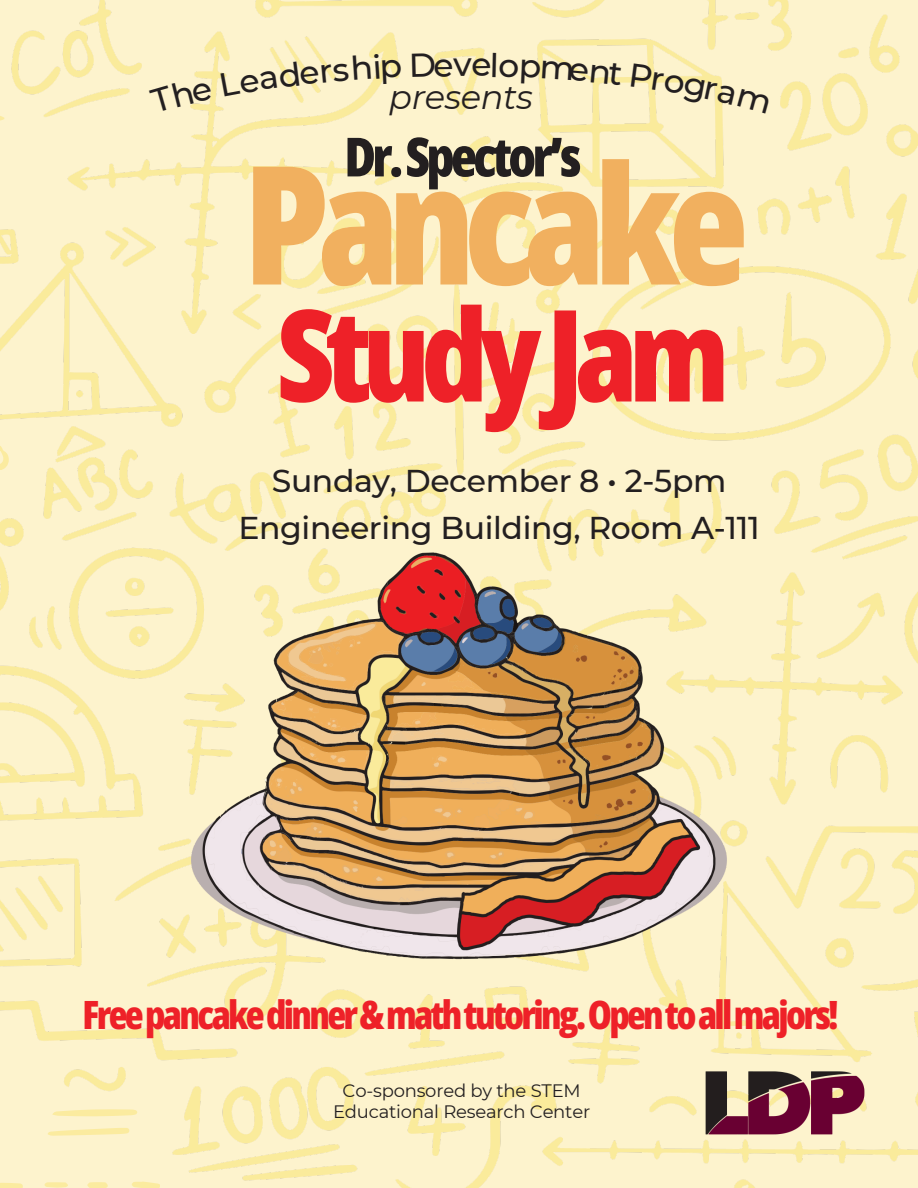
<style>
.page{position:relative;width:918px;height:1188px;background:#fff}
.page>*{position:absolute;margin:0;border:0;box-sizing:border-box;transform-origin:0 0}
.t1{font:800 165px "Open Sans Condensed";letter-spacing:-.07em;color:#f1b05f}
.t2{font:800 127.5px "Open Sans Condensed";letter-spacing:-.07em;color:#ee2128}
.t3{font:800 54px "Open Sans Condensed";letter-spacing:-.07em;color:#231f20}
.t4{font:800 39px "Open Sans Condensed";letter-spacing:-.07em;color:#ee2128}
.t5{font:italic 33.75px "Montserrat";letter-spacing:-.01em;color:#231f20}
.t6{font:500 33px "Montserrat";color:#231f20}
.t7{font:500 31.5px/47.2px "Montserrat";letter-spacing:-.01em;color:#231f20;text-align:center}
.t8{font:18px/21.3px "Montserrat";letter-spacing:-.01em;color:#231f20;text-align:center}
</style>
<div class="page">
<img style="left:0;top:0;width:918px;height:1188px">
<svg style="left:149px;top:79px;width:64px;height:34px;background:#fcf2c8"></svg>
<svg style="left:221px;top:53px;width:181px;height:44px;background:#fcf1c4"></svg>
<svg style="left:493px;top:52px;width:130px;height:34px;background:#fcf1c6"></svg>
<svg style="left:631px;top:63px;width:139px;height:51px;background:#fcf1c4"></svg>
<p class="t6" style="left:409px;top:45px;width:84px;rotate:-1deg">Deve</p>
<h3 class="t5" style="left:389px;top:76px;width:145px">presents</h3>
<h3 class="t3" style="left:344px;top:119px;width:238px">Dr.Spector’s</h3>
<p class="t1" style="left:243px;top:108px;width:506px">Pancake</p>
<p class="t2" style="left:277px;top:265px;width:454px">StudyJam</p>
<p class="t7" style="left:238px;top:457px;width:523px">Sunday, December 8 • 2-5pm<br>Engineering Building, Room A-111</p>
<p class="t4" style="left:83px;top:987px;width:758px">Freepancakedinner&amp;mathtutoring.Opentoallmajors!</p>
<h3 class="t8" style="left:333px;top:1080px;width:259px">Co-sponsored by the STEM<br>Educational Research Center</h3>
</div>
